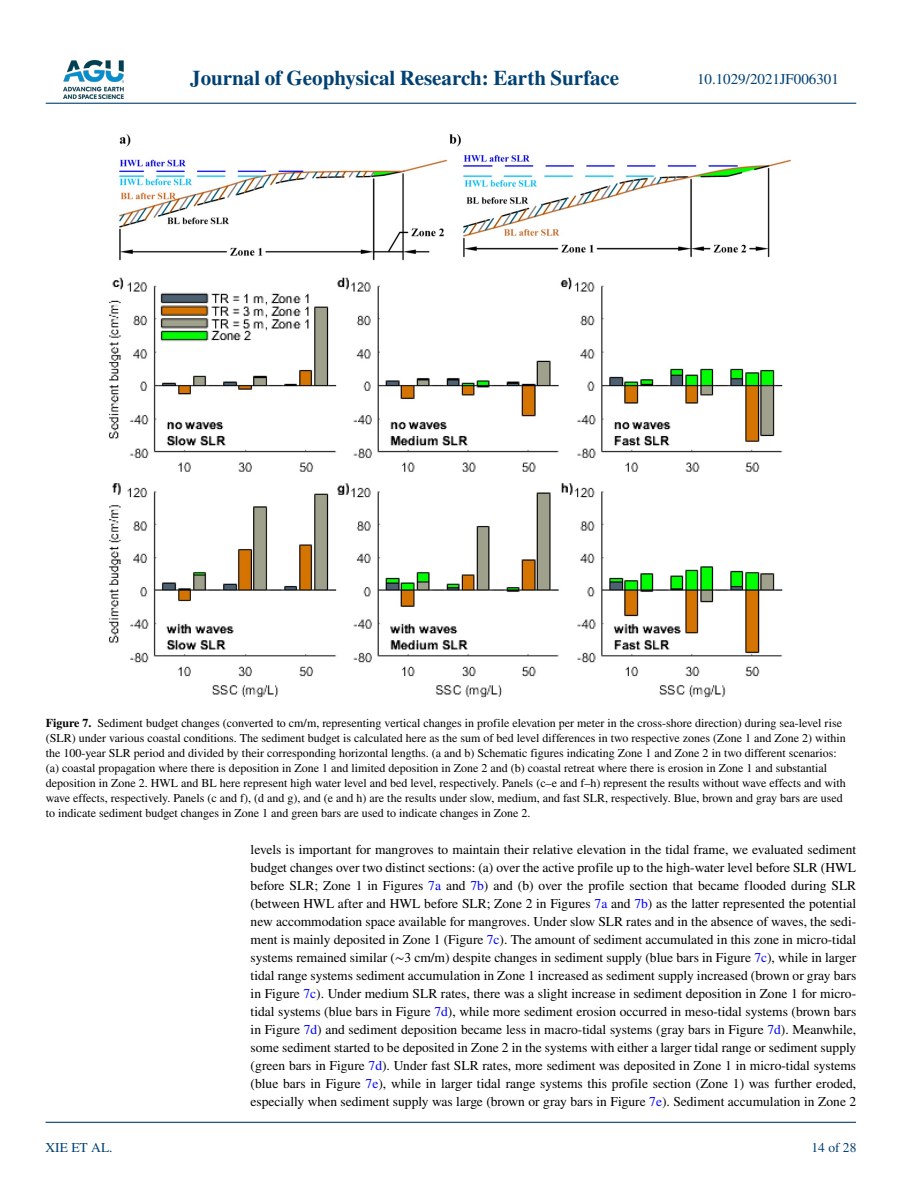
<style>
.page{position:relative;width:902px;height:1183px;background:#fff}
.page>*{position:absolute;margin:0;border:0;box-sizing:border-box;transform-origin:0 0}
.t1{font:700 21px "STIX";color:#004174}
.t2{font:15px "STIX";color:#004174}
.t3{font:13.5px/18px "STIX";color:#000;text-align:justify}
.t4{font:13.5px "STIX";color:#004174}
.t5{font:12px/15px "STIX";color:#000}
.s1{font-weight:700}
.s2{color:#00f}
</style>
<div class="page">
<img style="left:63px;top:60px;width:60px;height:39px">
<hr style="left:46px;top:103px;width:810px;height:1px;background:#004174">
<hr style="left:45px;top:1121px;width:810px;height:1px;background:#004174">
<img style="left:109px;top:134px;width:682px;height:563px">
<h1 class="t1" style="left:190px;top:66px;width:430px">Journal of Geophysical Research: Earth Surface</h1>
<p class="t2" style="left:697px;top:69px;width:143px">10.1029/2021JF006301</p>
<p class="t5" style="left:46px;top:715px;width:801px"><span class="s1">Figure 7.</span> Sediment budget changes (converted to cm/m, representing vertical changes in profile elevation per meter in the cross-shore direction) during sea-level rise (SLR) under various coastal conditions. The sediment budget is calculated here as the sum of bed level differences in two respective zones (Zone 1 and Zone 2) within the 100-year SLR period and divided by their corresponding horizontal lengths. (a and b) Schematic figures indicating Zone 1 and Zone 2 in two different scenarios: (a) coastal propagation where there is deposition in Zone 1 and limited deposition in Zone 2 and (b) coastal retreat where there is erosion in Zone 1 and substantial deposition in Zone 2. HWL and BL here represent high water level and bed level, respectively. Panels (c–e and f–h) represent the results without wave effects and with wave effects, respectively. Panels (c and f), (d and g), and (e and h) are the results under slow, medium, and fast SLR, respectively. Blue, brown and gray bars are used to indicate sediment budget changes in Zone 1 and green bars are used to indicate changes in Zone 2.</p>
<p class="t4" style="left:45px;top:1138px;width:69px">XIE ET AL.</p>
<p class="t3" style="left:250px;top:840px;width:607px">levels is important for mangroves to maintain their relative elevation in the tidal frame, we evaluated sediment budget changes over two distinct sections: (a) over the active profile up to the high-water level before SLR (HWL before SLR; Zone 1 in Figures <span class="s2">7a</span> and <span class="s2">7b</span>) and (b) over the profile section that became flooded during SLR (between HWL after and HWL before SLR; Zone 2 in Figures <span class="s2">7a</span> and <span class="s2">7b</span>) as the latter represented the potential new accommodation space available for mangroves. Under slow SLR rates and in the absence of waves, the sedi&shy;ment is mainly deposited in Zone 1 (Figure <span class="s2">7c</span>). The amount of sediment accumulated in this zone in micro-tidal systems remained similar (∼3 cm/m) despite changes in sediment supply (blue bars in Figure <span class="s2">7c</span>), while in larger tidal range systems sediment accumulation in Zone 1 increased as sediment supply increased (brown or gray bars in Figure <span class="s2">7c</span>). Under medium SLR rates, there was a slight increase in sediment deposition in Zone 1 for micro&shy;tidal systems (blue bars in Figure <span class="s2">7d</span>), while more sediment erosion occurred in meso-tidal systems (brown bars in Figure <span class="s2">7d</span>) and sediment deposition became less in macro-tidal systems (gray bars in Figure <span class="s2">7d</span>). Meanwhile, some sediment started to be deposited in Zone 2 in the systems with either a larger tidal range or sediment supply (green bars in Figure <span class="s2">7d</span>). Under fast SLR rates, more sediment was deposited in Zone 1 in micro-tidal systems (blue bars in Figure <span class="s2">7e</span>), while in larger tidal range systems this profile section (Zone 1) was further eroded, especially when sediment supply was large (brown or gray bars in Figure <span class="s2">7e</span>). Sediment accumulation in Zone 2</p>
<p class="t4" style="left:811px;top:1138px;width:46px">14 of 28</p>
</div>
